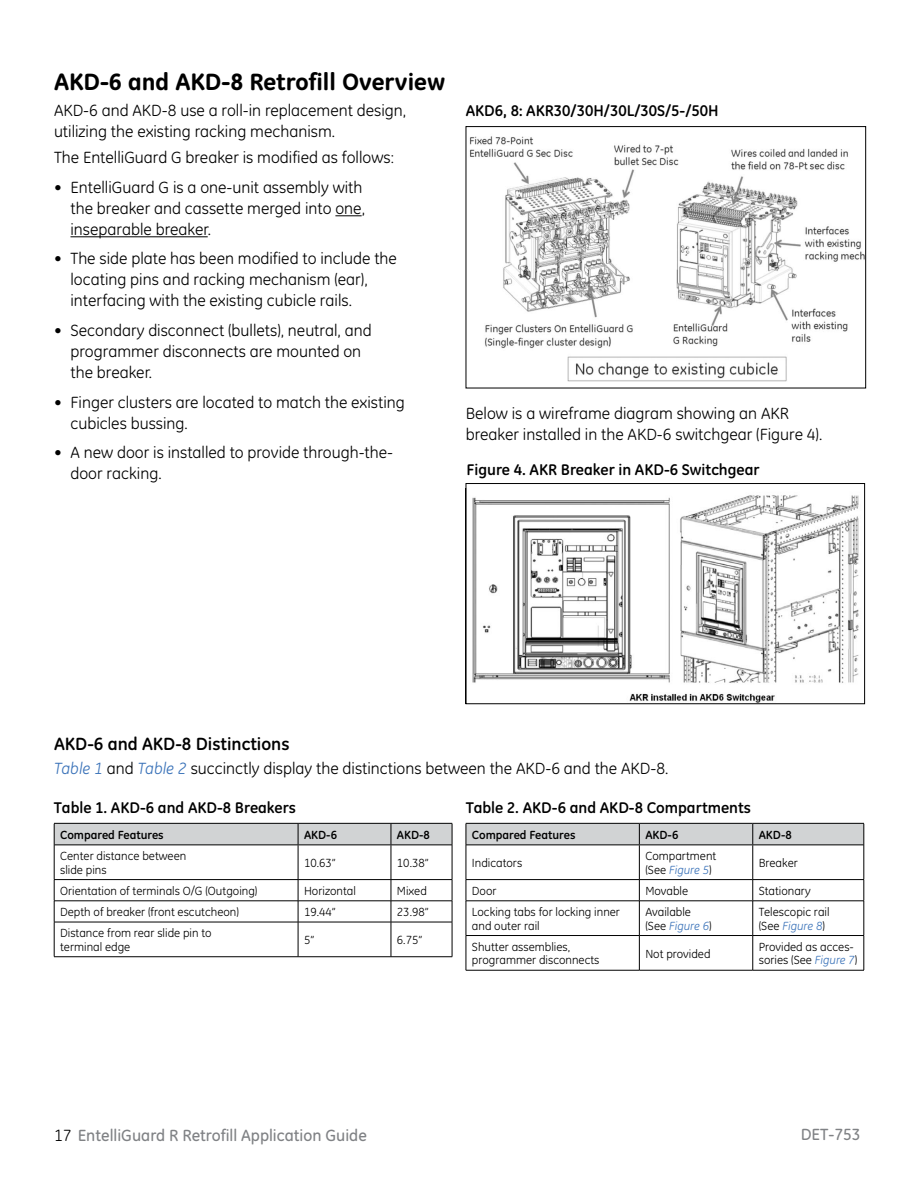
<style>
.page{position:relative;width:918px;height:1188px;background:#fff}
.page>*{position:absolute;margin:0;border:0;box-sizing:border-box;transform-origin:0 0}
.t1{font:800 24px "GE Inspira";color:#000}
.t2{font:700 18px "GE Inspira";color:#000}
.t3{font:16.5px/21px "GE Inspira";color:#000}
.t4{font:500 16.5px "GE Inspira";color:#808285}
.t5{font:700 15.75px "GE Inspira";color:#000}
.t6{font:12px/13.5px "GE Inspira";color:#000}
.t7{font:700 12px "GE Inspira";color:#000}
.s1{font-style:italic;color:#3b73b9}
.s2{font-weight:400;color:#000}
</style>
<div class="page">
<svg style="left:335px;top:216px;width:27px;height:1px"></svg>
<hr style="left:70px;top:237px;width:138px;height:1px;background:#000">
<img style="left:472px;top:495px;width:387px;height:207px">
<div style="left:466px;top:483px;width:399px;height:221px;border:1px solid #000"></div>
<img style="left:469px;top:136px;width:395px;height:246px">
<div style="left:466px;top:126px;width:400px;height:262px;border:1px solid #000"></div>
<hr style="left:298px;top:845px;width:1px;height:34px;background:#000">
<hr style="left:391px;top:845px;width:1px;height:34px;background:#000">
<hr style="left:54px;top:845px;width:244px;height:1px;background:#000">
<hr style="left:298px;top:845px;width:93px;height:1px;background:#000">
<hr style="left:391px;top:845px;width:61px;height:1px;background:#000">
<svg style="left:452px;top:880px;width:1px;height:42px"></svg>
<hr style="left:452px;top:922px;width:1px;height:35px;background:#000">
<hr style="left:452px;top:845px;width:1px;height:34px;background:#000">
<hr style="left:54px;top:901px;width:244px;height:1px;background:#000">
<hr style="left:298px;top:901px;width:93px;height:1px;background:#000">
<hr style="left:391px;top:901px;width:61px;height:1px;background:#000">
<hr style="left:54px;top:922px;width:244px;height:1px;background:#000">
<hr style="left:298px;top:922px;width:93px;height:1px;background:#000">
<hr style="left:391px;top:922px;width:61px;height:1px;background:#000">
<hr style="left:54px;top:956px;width:244px;height:1px;background:#000">
<hr style="left:298px;top:956px;width:93px;height:1px;background:#000">
<hr style="left:391px;top:956px;width:61px;height:1px;background:#000">
<svg style="left:54px;top:823px;width:399px;height:22px;background:#c1c3c4"></svg>
<hr style="left:54px;top:845px;width:1px;height:34px;background:#000">
<hr style="left:54px;top:879px;width:244px;height:1px;background:#000">
<hr style="left:298px;top:879px;width:93px;height:1px;background:#000">
<hr style="left:391px;top:879px;width:61px;height:1px;background:#000">
<svg style="left:54px;top:880px;width:1px;height:42px"></svg>
<svg style="left:298px;top:880px;width:1px;height:42px"></svg>
<svg style="left:391px;top:880px;width:1px;height:42px"></svg>
<hr style="left:54px;top:922px;width:1px;height:35px;background:#000">
<hr style="left:298px;top:922px;width:1px;height:35px;background:#000">
<hr style="left:391px;top:922px;width:1px;height:35px;background:#000">
<hr style="left:639px;top:845px;width:1px;height:34px;background:#000">
<hr style="left:753px;top:845px;width:1px;height:34px;background:#000">
<hr style="left:864px;top:845px;width:1px;height:34px;background:#000">
<hr style="left:466px;top:845px;width:173px;height:1px;background:#000">
<hr style="left:639px;top:845px;width:114px;height:1px;background:#000">
<hr style="left:753px;top:845px;width:111px;height:1px;background:#000">
<hr style="left:466px;top:879px;width:173px;height:1px;background:#000">
<hr style="left:639px;top:879px;width:114px;height:1px;background:#000">
<hr style="left:753px;top:879px;width:111px;height:1px;background:#000">
<hr style="left:466px;top:901px;width:173px;height:1px;background:#000">
<hr style="left:639px;top:901px;width:114px;height:1px;background:#000">
<hr style="left:753px;top:901px;width:111px;height:1px;background:#000">
<hr style="left:466px;top:935px;width:173px;height:1px;background:#000">
<hr style="left:639px;top:935px;width:114px;height:1px;background:#000">
<hr style="left:753px;top:935px;width:111px;height:1px;background:#000">
<hr style="left:466px;top:970px;width:173px;height:1px;background:#000">
<hr style="left:639px;top:970px;width:114px;height:1px;background:#000">
<hr style="left:753px;top:970px;width:111px;height:1px;background:#000">
<svg style="left:466px;top:823px;width:399px;height:22px;background:#c1c3c4"></svg>
<hr style="left:466px;top:845px;width:1px;height:34px;background:#000">
<svg style="left:466px;top:880px;width:1px;height:21px"></svg>
<svg style="left:639px;top:880px;width:1px;height:21px"></svg>
<svg style="left:753px;top:880px;width:1px;height:21px"></svg>
<svg style="left:864px;top:880px;width:1px;height:21px"></svg>
<hr style="left:466px;top:901px;width:1px;height:34px;background:#000">
<hr style="left:639px;top:901px;width:1px;height:34px;background:#000">
<hr style="left:753px;top:901px;width:1px;height:34px;background:#000">
<hr style="left:864px;top:901px;width:1px;height:34px;background:#000">
<hr style="left:466px;top:936px;width:1px;height:34px;background:#000">
<hr style="left:639px;top:936px;width:1px;height:34px;background:#000">
<hr style="left:753px;top:936px;width:1px;height:34px;background:#000">
<hr style="left:864px;top:936px;width:1px;height:34px;background:#000">
<h1 class="t1" style="left:54px;top:68px;width:393px">AKD-6 and AKD-8 Retrofill Overview</h1>
<p class="t3" style="left:54px;top:99px;width:354px">AKD-6 and AKD-8 use a roll-in replacement design, utilizing the existing racking mechanism.</p>
<p class="t3" style="left:54px;top:147px;width:342px">The EntelliGuard G breaker is modified as follows:</p>
<p class="t3" style="left:70px;top:176px;width:296px;text-indent:-16px">• EntelliGuard G is a one-unit assembly with the breaker and cassette merged into one, inseparable breaker.</p>
<p class="t3" style="left:70px;top:248px;width:328px;text-indent:-16px">• The side plate has been modified to include the locating pins and racking mechanism (ear), interfacing with the existing cubicle rails.</p>
<p class="t3" style="left:70px;top:320px;width:303px;text-indent:-16px">• Secondary disconnect (bullets), neutral, and programmer disconnects are mounted on the breaker.</p>
<p class="t3" style="left:70px;top:391px;width:336px;text-indent:-16px">• Finger clusters are located to match the existing cubicles bussing.</p>
<p class="t3" style="left:70px;top:442px;width:324px;text-indent:-16px">• A new door is installed to provide through-the&shy;door racking.</p>
<p class="t5" style="left:466px;top:101px;width:254px">AKD6, 8: AKR30/30H/30L/30S/5-/50H</p>
<p class="t3" style="left:466px;top:403px;width:358px">Below is a wireframe diagram showing an AKR breaker installed in the AKD-6 switchgear (Figure 4).</p>
<p class="t5" style="left:467px;top:459px;width:295px">Figure 4. AKR Breaker in AKD-6 Switchgear</p>
<p class="t2" style="left:54px;top:732px;width:237px">AKD-6 and AKD-8 Distinctions</p>
<p class="t3" style="left:54px;top:758px;width:616px"><span class="s1">Table 1</span> and <span class="s1">Table 2</span> succinctly display the distinctions between the AKD-6 and the AKD-8.</p>
<p class="t5" style="left:54px;top:797px;width:244px">Table 1. AKD-6 and AKD-8 Breakers</p>
<p class="t5" style="left:466px;top:797px;width:287px">Table 2. AKD-6 and AKD-8 Compartments</p>
<p class="t7" style="left:60px;top:827px;width:105px">Compared Features</p>
<p class="t7" style="left:304px;top:827px;width:34px">AKD-6</p>
<p class="t7" style="left:397px;top:827px;width:34px">AKD-8</p>
<p class="t6" style="left:60px;top:849px;width:128px">Center distance between slide pins</p>
<p class="t6" style="left:304px;top:856px;width:33px">10.63”</p>
<p class="t6" style="left:397px;top:856px;width:33px">10.38”</p>
<p class="t6" style="left:60px;top:884px;width:199px">Orientation of terminals O/G (Outgoing)</p>
<p class="t6" style="left:304px;top:884px;width:53px">Horizontal</p>
<p class="t6" style="left:397px;top:884px;width:31px">Mixed</p>
<p class="t6" style="left:60px;top:905px;width:180px">Depth of breaker (front escutcheon)</p>
<p class="t6" style="left:304px;top:905px;width:33px">19.44”</p>
<p class="t6" style="left:397px;top:905px;width:33px">23.98”</p>
<p class="t6" style="left:60px;top:926px;width:153px">Distance from rear slide pin to terminal edge</p>
<p class="t6" style="left:304px;top:933px;width:12px">5”</p>
<p class="t6" style="left:397px;top:933px;width:27px">6.75”</p>
<p class="t7" style="left:472px;top:827px;width:105px">Compared Features</p>
<p class="t7" style="left:645px;top:827px;width:34px">AKD-6</p>
<p class="t7" style="left:759px;top:827px;width:34px">AKD-8</p>
<p class="t6" style="left:472px;top:856px;width:52px">Indicators</p>
<p class="t6" style="left:645px;top:849px;width:73px">Compartment (See <span class="s1">Figure 5</span>)</p>
<p class="t6" style="left:759px;top:856px;width:41px">Breaker</p>
<p class="t6" style="left:472px;top:884px;width:26px">Door</p>
<p class="t6" style="left:645px;top:884px;width:44px">Movable</p>
<p class="t6" style="left:759px;top:884px;width:54px">Stationary</p>
<p class="t6" style="left:472px;top:905px;width:150px">Locking tabs for locking inner and outer rail</p>
<p class="t6" style="left:645px;top:905px;width:68px">Available (See <span class="s1">Figure 6</span>)</p>
<p class="t6" style="left:759px;top:905px;width:72px">Telescopic rail (See <span class="s1">Figure 8</span>)</p>
<p class="t6" style="left:472px;top:940px;width:129px">Shutter assemblies, programmer disconnects</p>
<p class="t6" style="left:645px;top:947px;width:67px">Not provided</p>
<p class="t6" style="left:759px;top:940px;width:100px">Provided as acces&shy;sories (See <span class="s1">Figure 7</span>)</p>
<p class="t4" style="left:54px;top:1126px;width:314px"><span class="s2">17</span> EntelliGuard R Retrofill Application Guide</p>
<p class="t4" style="left:801px;top:1125px;width:61px">DET-753</p>
</div>
